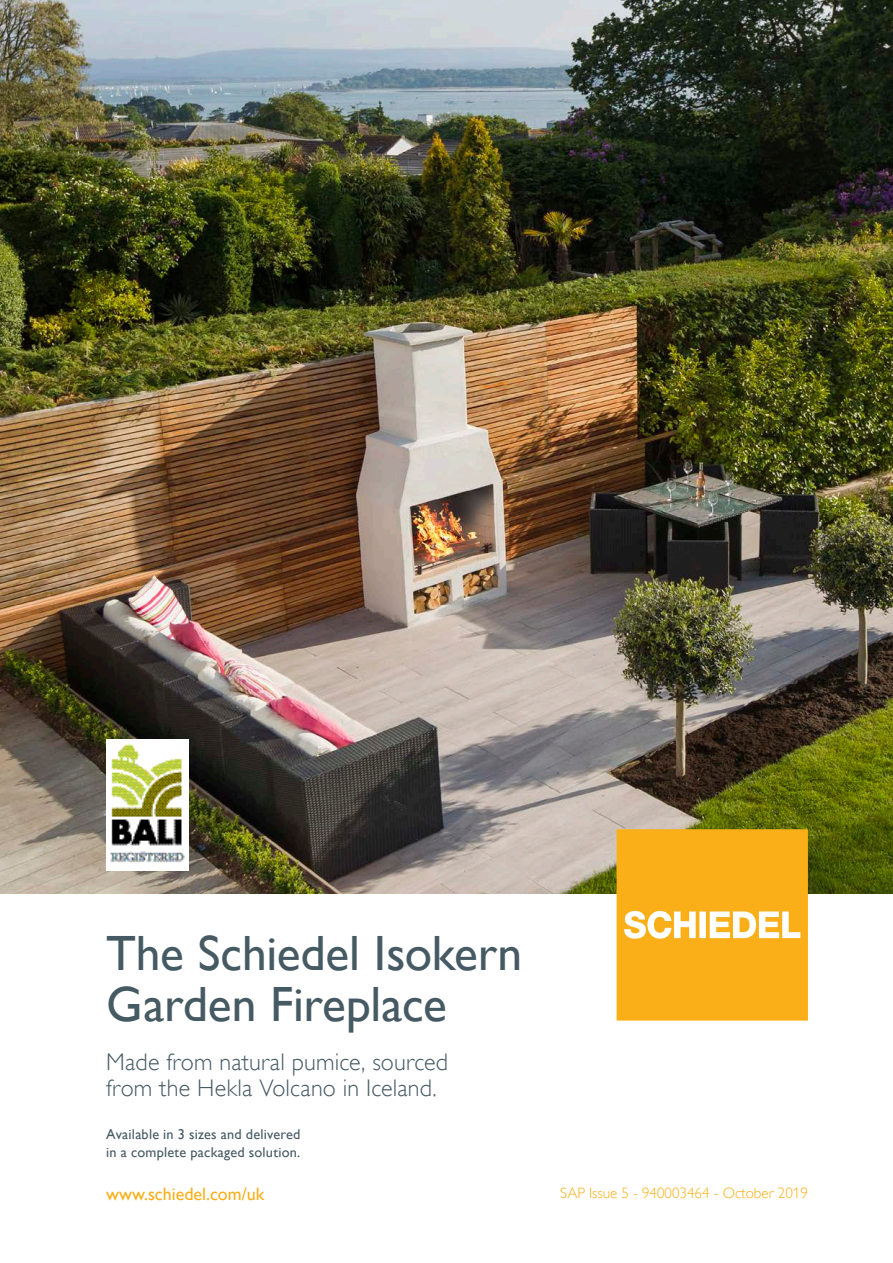
<style>
.page{position:relative;width:893px;height:1263px;background:#fff}
.page>*{position:absolute;margin:0;border:0;box-sizing:border-box;transform-origin:0 0}
.t1{font:49.5px/51px "Gill Alt One";letter-spacing:-.005em;color:#465a64}
.t2{font:300 24px/26.2px "Gill Alt One";letter-spacing:.01em;color:#465a64}
.t3{font:18px "Gill Alt One";color:#faaf18}
.t4{font:300 15px "Gill Alt One";color:#faaf18}
.t5{font:14.25px/17.7px "Gill Alt One";letter-spacing:.015em;color:#465a64}
</style>
<div class="page">
<img style="left:0;top:0;width:893px;height:893px">
<svg style="left:617px;top:829px;width:191px;height:191px;background:#fab529"></svg>
<img style="left:106px;top:740px;width:82px;height:131px">
<p class="t1" style="left:106px;top:927px;width:417px">The Schiedel Isokern<br>Garden Fireplace</p>
<p class="t2" style="left:106px;top:1049px;width:343px">Made from natural pumice, sourced from the Hekla Volcano in Iceland.</p>
<p class="t5" style="left:106px;top:1125px;width:196px">Available in 3 sizes and delivered in a complete packaged solution.</p>
<p class="t3" style="left:106px;top:1184px;width:160px">www.schiedel.com/uk</p>
<p class="t4" style="left:560px;top:1185px;width:249px">SAP Issue 5 - 940003464 - October 2019</p>
</div>
